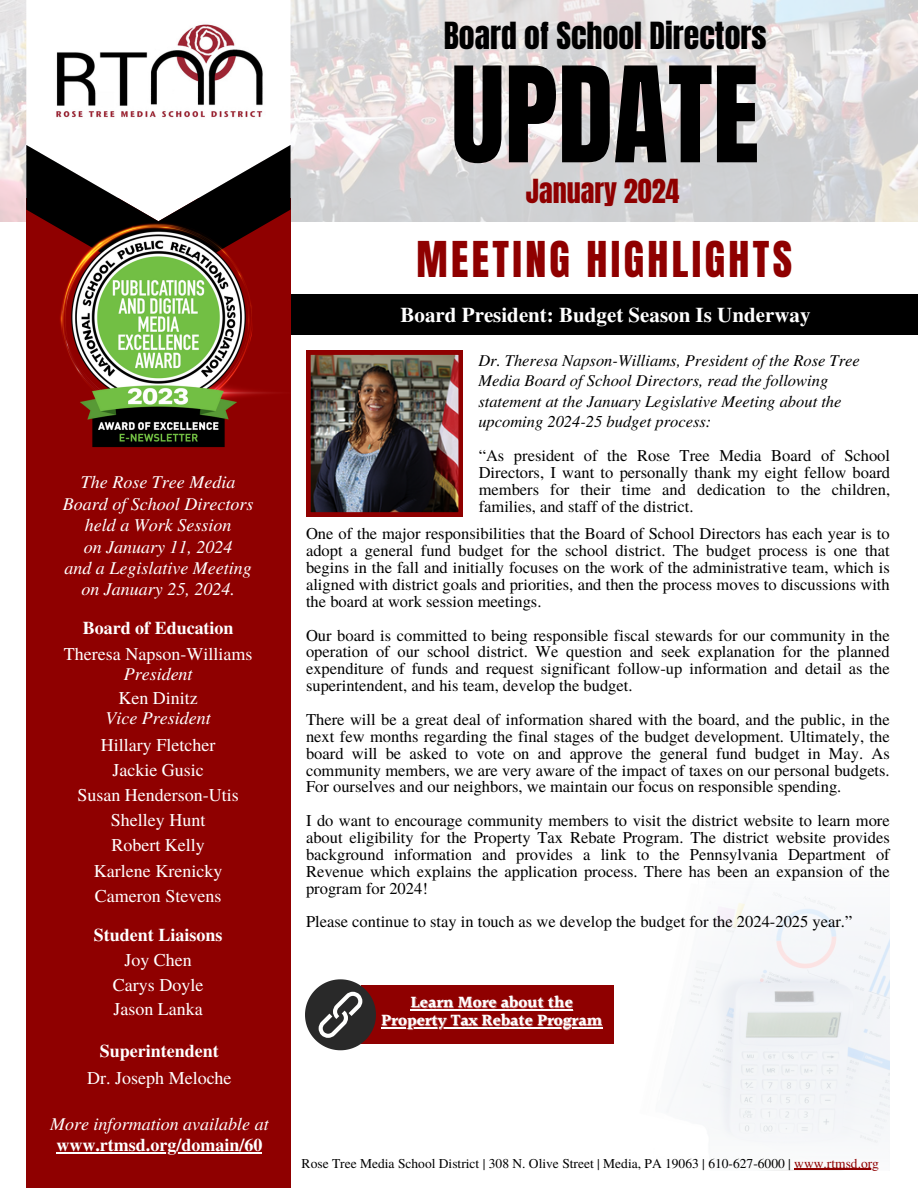
<style>
.page{position:relative;width:918px;height:1188px;background:#fff}
.page>*{position:absolute;margin:0;border:0;box-sizing:border-box;transform-origin:0 0}
.t1{font:112.65px "Anton";color:#000}
.t2{font:42px "Anton";letter-spacing:.08em;color:#8f0000}
.t3{font:31.8px "Anton";color:#000}
.t4{font:28.2px "Anton";color:#8f0000}
.t5{font:700 21px "Te X Gyre Termes";color:#fff}
.t6{font:18px "Te X Gyre Termes";color:#fff}
.t7{font:italic 18px "Te X Gyre Termes";color:#fff}
.t8{font:700 18px "Te X Gyre Termes";color:#fff}
.t9{font:16.5px/16.8px "Te X Gyre Termes";color:#000;text-align:justify}
.t10{font:italic 16.5px/20.2px "Te X Gyre Termes";color:#000}
.t11{font:700 16.35px "Halant";color:#fff}
.t12{font:13.5px "Te X Gyre Termes";color:#000}
.s1{color:#8f0000}
</style>
<div class="page">
<img style="left:0;top:0;width:918px;height:1188px">
<hr style="left:411px;top:1009px;width:162px;height:1px;background:#fff">
<hr style="left:381px;top:1027px;width:221px;height:1px;background:#fff">
<hr style="left:794px;top:1169px;width:85px;height:1px;background:#8f0000">
<hr style="left:56px;top:1152px;width:206px;height:1px;background:#fff">
<p class="t7" style="left:81px;top:469px;width:156px">The Rose Tree Media</p>
<p class="t7" style="left:63px;top:491px;width:192px">Board of School Directors</p>
<p class="t7" style="left:85px;top:512px;width:148px">held a Work Session</p>
<p class="t7" style="left:84px;top:533px;width:150px">on January 11, 2024</p>
<p class="t7" style="left:64px;top:555px;width:189px">and a Legislative Meeting</p>
<p class="t7" style="left:81px;top:576px;width:155px">on January 25, 2024.</p>
<p class="t8" style="left:83px;top:614px;width:152px">Board of Education</p>
<p class="t6" style="left:64px;top:641px;width:190px">Theresa Napson-Williams</p>
<p class="t7" style="left:124px;top:660px;width:70px">President</p>
<p class="t6" style="left:118px;top:685px;width:81px">Ken Dinitz</p>
<h6 class="t7" style="left:105px;top:705px;width:107px">Vice President</h6>
<p class="t6" style="left:101px;top:732px;width:116px">Hillary Fletcher</p>
<p class="t6" style="left:112px;top:757px;width:93px">Jackie Gusic</p>
<p class="t6" style="left:77px;top:782px;width:163px">Susan Henderson-Utis</p>
<p class="t6" style="left:111px;top:807px;width:96px">Shelley Hunt</p>
<p class="t6" style="left:111px;top:832px;width:95px">Robert Kelly</p>
<p class="t6" style="left:94px;top:858px;width:130px">Karlene Krenicky</p>
<p class="t6" style="left:95px;top:883px;width:128px">Cameron Stevens</p>
<p class="t8" style="left:94px;top:921px;width:130px">Student Liaisons</p>
<p class="t6" style="left:124px;top:947px;width:69px">Joy Chen</p>
<p class="t6" style="left:113px;top:972px;width:92px">Carys Doyle</p>
<p class="t6" style="left:113px;top:996px;width:91px">Jason Lanka</p>
<p class="t8" style="left:100px;top:1037px;width:120px">Superintendent</p>
<p class="t6" style="left:87px;top:1065px;width:146px">Dr. Joseph Meloche</p>
<p class="t7" style="left:50px;top:1110px;width:220px">More information available at</p>
<p class="t8" style="left:56px;top:1131px;width:207px">www.rtmsd.org/domain/60</p>
<p class="t3" style="left:444px;top:12px;width:324px">Board of School Directors</p>
<p class="t1" style="left:451px;top:34px;width:309px">UPDATE</p>
<p class="t4" style="left:526px;top:171px;width:155px">January 2024</p>
<p class="t2" style="left:416px;top:229px;width:377px">MEETING HIGHLIGHTS</p>
<p class="t5" style="left:401px;top:298px;width:411px">Board President: Budget Season Is Underway</p>
<h6 class="t10" style="left:478px;top:349px;width:383px">Dr. Theresa Napson-Williams, President of the Rose Tree Media Board of School Directors, read the following statement at the January Legislative Meeting about the upcoming 2024-25 budget process:</h6>
<p class="t9" style="left:479px;top:447px;width:413px">“As president of the Rose Tree Media Board of School Directors, I want to personally thank my eight fellow board members for their time and dedication to the children, families, and staff of the district.</p>
<p class="t9" style="left:306px;top:525px;width:585px">One of the major responsibilities that the Board of School Directors has each year is to adopt a general fund budget for the school district. The budget process is one that begins in the fall and initially focuses on the work of the administrative team, which is aligned with district goals and priorities, and then the process moves to discussions with the board at work session meetings.</p>
<p class="t9" style="left:306px;top:626px;width:585px">Our board is committed to being responsible fiscal stewards for our community in the operation of our school district. We question and seek explanation for the planned expenditure of funds and request significant follow-up information and detail as the superintendent, and his team, develop the budget.</p>
<p class="t9" style="left:306px;top:710px;width:585px">There will be a great deal of information shared with the board, and the public, in the next few months regarding the final stages of the budget development. Ultimately, the board will be asked to vote on and approve the general fund budget in May. As community members, we are very aware of the impact of taxes on our personal budgets.<br>For ourselves and our neighbors, we maintain our focus on responsible spending.</p>
<p class="t9" style="left:306px;top:811px;width:585px">I do want to encourage community members to visit the district website to learn more about eligibility for the Property Tax Rebate Program. The district website provides background information and provides a link to the Pennsylvania Department of Revenue which explains the application process. There has been an expansion of the program for 2024!</p>
<p class="t9" style="left:306px;top:913px;width:548px">Please continue to stay in touch as we develop the budget for the 2024-2025 year.”</p>
<p class="t11" style="left:411px;top:990px;width:164px">Learn More about the</p>
<p class="t11" style="left:381px;top:1008px;width:223px">Property Tax Rebate Program</p>
<h2 class="t12" style="left:302px;top:1153px;width:579px">Rose Tree Media School District | 308 N. Olive Street | Media, PA 19063 | 610-627-6000 | <span class="s1">www.rtmsd.org</span></h2>
</div>
